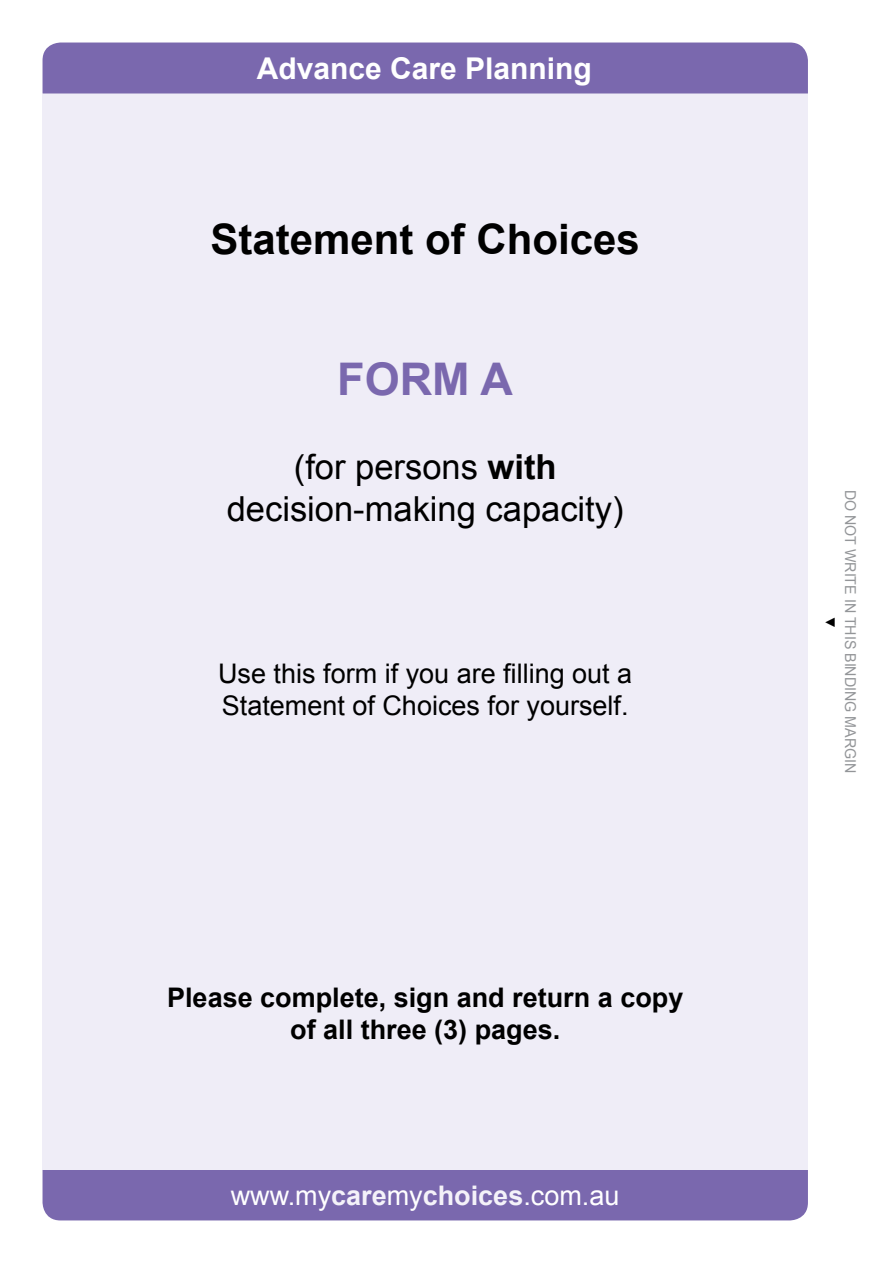
<style>
.page{position:relative;width:893px;height:1263px;background:#fff}
.page>*{position:absolute;margin:0;border:0;box-sizing:border-box;transform-origin:0 0}
.t1{font:700 45px "Arial";color:#7a68ae}
.t2{font:700 42px "Arial";color:#000}
.t3{font:34.5px/41.4px "Arial";color:#000;text-align:center}
.t4{font:700 30px "Arial";color:#fff}
.t5{font:27px/32.4px "Arial";color:#000}
.t6{font:700 27px/32.4px "Arial";color:#000;text-align:center}
.t7{font:27px "Arial";color:#fff}
.t8{font:15px "Arial";color:#939598;scale:.95 1}
.t9{font:13.5px "Arial Narrow";color:#000}
.s1{font-weight:700}
.s2{font-weight:700;color:#f4f2f9}
</style>
<div class="page">
<div style="left:43px;top:43px;width:765px;height:51px;background:#7a68ae"></div>
<div style="left:43px;top:1169px;width:765px;height:51px;background:#7a68ae"></div>
<div style="left:43px;top:94px;width:765px;height:1075px;background:#efedf7"></div>
<p class="t4" style="left:257px;top:48px;width:337px">Advance Care Planning</p>
<h2 class="t2" style="left:210px;top:212px;width:431px">Statement of Choices</h2>
<h1 class="t1" style="left:337px;top:349px;width:177px">FORM A</h1>
<p class="t3" style="left:227px;top:447px;width:398px">(for persons <span class="s1">with </span>decision-making capacity)</p>
<p class="t5" style="left:218px;top:657px;width:416px">Use this form if you are filling out a<br>Statement of Choices for yourself.</p>
<p class="t6" style="left:167px;top:982px;width:518px">Please complete, sign and return a copy of all three (3) pages.</p>
<p class="t7" style="left:231px;top:1177px;width:390px">www.my<span class="s2">care</span>my<span class="s2">choices</span>.com.au</p>
<p class="t9" style="left:820px;top:627px;width:15px;rotate:-90deg">▲</p>
<p class="t8" style="left:860px;top:490px;width:300px;rotate:90deg">DO NOT WRITE IN THIS BINDING MARGIN</p>
</div>
